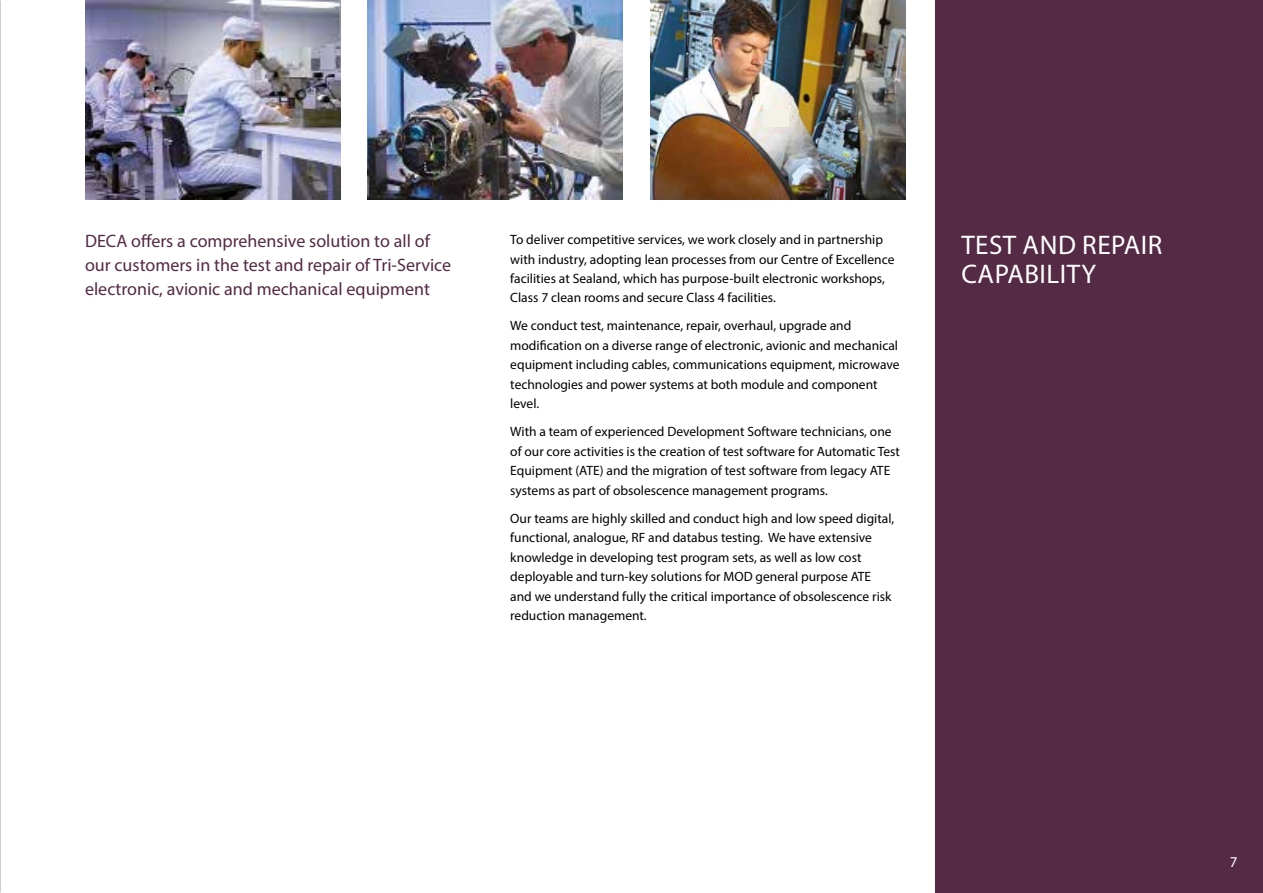
<style>
.page{position:relative;width:1263px;height:893px;background:#fff}
.page>*{position:absolute;margin:0;border:0;box-sizing:border-box;transform-origin:0 0}
.t1{font:27px/28.5px "Myriad Pro";letter-spacing:.02em;color:#fff}
.t2{font:18px/24px "Myriad Pro";color:#542a44}
.t3{font:15px "Myriad Pro";color:#fff}
.t4{font:13.5px/19.5px "Myriad Pro";color:#000}
</style>
<div class="page">
<div style="left:935px;top:0;width:328px;height:893px;background:#542a44"></div>
<img style="left:0;top:0;width:1px;height:893px">
<img style="left:85px;top:0;width:255px;height:200px">
<img style="left:368px;top:0;width:255px;height:200px">
<img style="left:651px;top:0;width:255px;height:200px">
<div style="left:763px;top:109px;width:26px;height:17px;background:#f4f1e9"></div>
<h2 class="t2" style="left:85px;top:229px;width:368px">DECA offers a comprehensive solution to all of our customers in the test and repair of Tri-Service electronic, avionic and mechanical equipment</h2>
<p class="t4" style="left:510px;top:229px;width:386px">To deliver competitive services, we work closely and in partnership with industry, adopting lean processes from our Centre of Excellence facilities at Sealand, which has purpose-built electronic workshops, Class 7 clean rooms and secure Class 4 facilities.</p>
<p class="t4" style="left:510px;top:316px;width:391px">We conduct test, maintenance, repair, overhaul, upgrade and modification on a diverse range of electronic, avionic and mechanical equipment including cables, communications equipment, microwave technologies and power systems at both module and component level.</p>
<p class="t4" style="left:510px;top:422px;width:391px">With a team of experienced Development Software technicians, one of our core activities is the creation of test software for Automatic Test Equipment (ATE) and the migration of test software from legacy ATE systems as part of obsolescence management programs.</p>
<p class="t4" style="left:510px;top:508px;width:385px">Our teams are highly skilled and conduct high and low speed digital, functional, analogue, RF and databus testing. We have extensive knowledge in developing test program sets, as well as low cost deployable and turn-key solutions for MOD general purpose ATE and we understand fully the critical importance of obsolescence risk reduction management.</p>
<h1 class="t1" style="left:961px;top:230px;width:203px">TEST AND REPAIR<br>CAPABILITY</h1>
<p class="t3" style="left:1230px;top:853px;width:9px">7</p>
</div>
